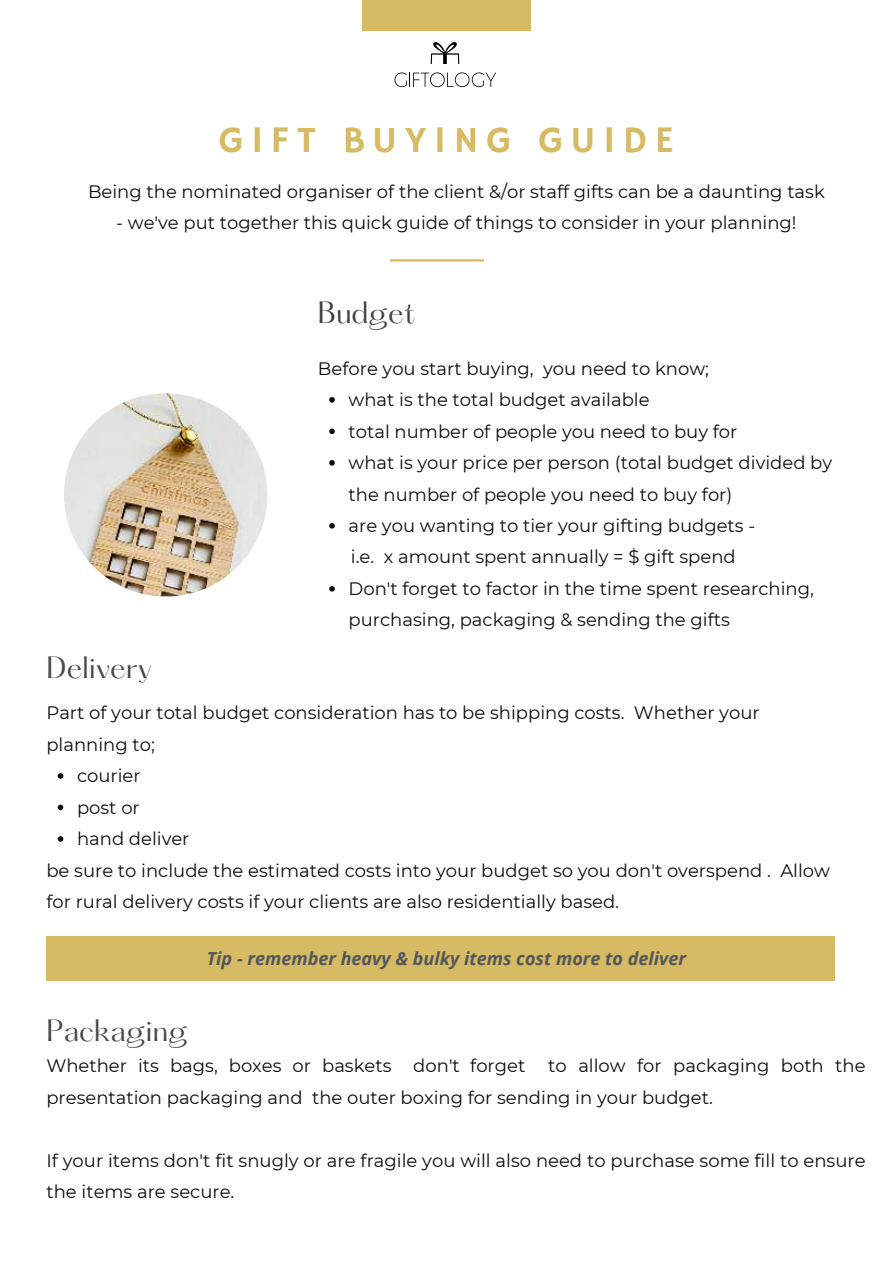
<style>
.page{position:relative;width:893px;height:1264px;background:#fff}
.page>*{position:absolute;margin:0;border:0;box-sizing:border-box;transform-origin:0 0}
.t1{font:37.5px "Hammersmith One";letter-spacing:.195em;color:#d6bb64}
.t2{font:27px "Hatton";color:#4c474a}
.t3{font:27px "Hatton";color:#454141}
.t4{font:18px/31.5px "Montserrat";color:#0c0e0c}
.t5{font:italic 700 18px "Open Sans";color:#53575c}
</style>
<div class="page">
<div style="left:362px;top:0;width:168px;height:30px;background:#d6bb64"></div>
<hr style="left:391px;top:259px;width:92px;height:2px;background:#d6bb64">
<div style="left:47px;top:936px;width:787px;height:45px;background:#d6bb64"></div>
<img style="left:64px;top:393px;width:203px;height:203px;border-radius:50%">
<svg style="left:58px;top:773px;width:5px;height:5px"></svg>
<svg style="left:58px;top:804px;width:5px;height:6px"></svg>
<svg style="left:58px;top:836px;width:5px;height:5px"></svg>
<svg style="left:329px;top:397px;width:6px;height:5px"></svg>
<svg style="left:329px;top:428px;width:6px;height:6px"></svg>
<svg style="left:329px;top:460px;width:6px;height:5px"></svg>
<svg style="left:329px;top:523px;width:6px;height:5px"></svg>
<svg style="left:329px;top:586px;width:6px;height:5px"></svg>
<svg style="left:394px;top:72px;width:102px;height:15px"></svg>
<svg style="left:430px;top:42px;width:29px;height:22px"></svg>
<h1 class="t1" style="left:219px;top:118px;width:457px">GIFT BUYING GUIDE</h1>
<p class="t4" style="left:88px;top:175px;width:738px">Being the nominated organiser of the client &amp;/or staff gifts can be a daunting task</p>
<p class="t4" style="left:116px;top:206px;width:681px">- we've put together this quick guide of things to consider in your planning!</p>
<h2 class="t3" style="left:318px;top:298px;width:99px">Budget</h2>
<p class="t4" style="left:318px;top:352px;width:392px">Before you start buying, you need to know;</p>
<p class="t4" style="left:348px;top:383px;width:485px">what is the total budget available<br>total number of people you need to buy for<br>what is your price per person (total budget divided by the number of people you need to buy for)<br>are you wanting to tier your gifting budgets -</p>
<p class="t4" style="left:351px;top:540px;width:386px">i.e. x amount spent annually = $ gift spend</p>
<h2 class="t2" style="left:46px;top:653px;width:107px">Delivery</h2>
<p class="t4" style="left:348px;top:572px;width:467px">Don't forget to factor in the time spent researching, purchasing, packaging &amp; sending the gifts</p>
<p class="t4" style="left:46px;top:696px;width:714px">Part of your total budget consideration has to be shipping costs. Whether your planning to;</p>
<p class="t4" style="left:77px;top:759px;width:114px">courier<br>post or hand deliver</p>
<p class="t4" style="left:46px;top:853px;width:785px">be sure to include the estimated costs into your budget so you don't overspend . Allow for rural delivery costs if your clients are also residentially based.</p>
<p class="t5" style="left:207px;top:946px;width:480px">Tip - remember heavy &amp; bulky items cost more to deliver</p>
<h2 class="t2" style="left:46px;top:1015px;width:143px">Packaging</h2>
<p class="t4" style="left:46px;top:1049px;width:480px">Whether its bags, boxes or baskets don't forget</p>
<p class="t4" style="left:46px;top:1049px;width:820px;text-indent:502px">to allow for packaging both the presentation packaging and the outer boxing for sending in your budget.</p>
<p class="t4" style="left:46px;top:1143px;width:820px">If your items don't fit snugly or are fragile you will also need to purchase some fill to ensure the items are secure.</p>
</div>
